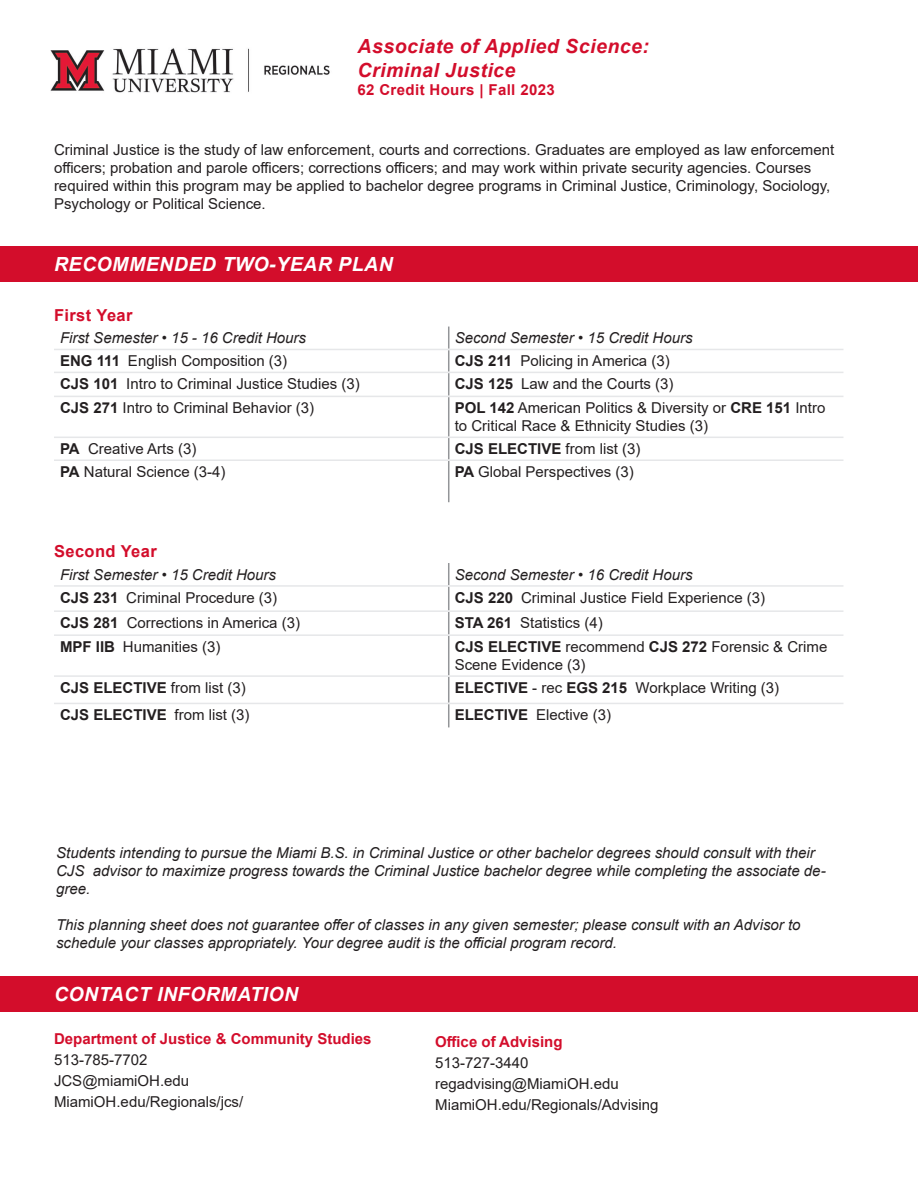
<style>
.page{position:relative;width:918px;height:1188px;background:#fff}
.page>*{position:absolute;margin:0;border:0;box-sizing:border-box;transform-origin:0 0}
.t1{font:italic 700 19.5px/23.4px "Arial";letter-spacing:.025em;color:#d30d2b}
.t2{font:italic 700 19.5px "Arial";letter-spacing:.025em;color:#fff}
.t3{font:700 16.5px "Arial";letter-spacing:.025em;color:#d30d2b}
.t4{font:15px/18px "Arial";color:#231f20}
.t5{font:italic 15px/18px "Arial";color:#231f20}
.t6{font:700 15px "Arial";color:#231f20}
.t7{font:700 15px "Arial";color:#d30d2b}
.t8{font:700 15px "Arial";letter-spacing:.025em;color:#d30d2b}
.s1{font-weight:700}
.s2{font-weight:400}
</style>
<div class="page">
<svg style="left:448px;top:327px;width:1px;height:69px"></svg>
<hr style="left:448px;top:397px;width:1px;height:40px;background:#939598">
<svg style="left:448px;top:438px;width:1px;height:21px"></svg>
<hr style="left:448px;top:461px;width:1px;height:41px;background:#939598">
<hr style="left:54px;top:349px;width:395px;height:1px;background:#e6e7e9">
<hr style="left:449px;top:349px;width:394px;height:1px;background:#e6e7e9">
<hr style="left:54px;top:372px;width:395px;height:1px;background:#e6e7e9">
<hr style="left:449px;top:372px;width:394px;height:1px;background:#e6e7e9">
<hr style="left:54px;top:396px;width:395px;height:1px;background:#e6e7e9">
<hr style="left:449px;top:396px;width:394px;height:1px;background:#e6e7e9">
<hr style="left:54px;top:437px;width:395px;height:1px;background:#e6e7e9">
<hr style="left:449px;top:437px;width:394px;height:1px;background:#e6e7e9">
<hr style="left:54px;top:459px;width:395px;height:2px;background:#e6e7e9">
<hr style="left:449px;top:459px;width:394px;height:2px;background:#e6e7e9">
<svg style="left:448px;top:563px;width:1px;height:71px"></svg>
<hr style="left:448px;top:636px;width:1px;height:39px;background:#939598">
<svg style="left:448px;top:677px;width:1px;height:50px"></svg>
<hr style="left:54px;top:585px;width:395px;height:2px;background:#e6e7e9">
<hr style="left:449px;top:585px;width:394px;height:2px;background:#e6e7e9">
<hr style="left:54px;top:610px;width:395px;height:2px;background:#e6e7e9">
<hr style="left:449px;top:610px;width:394px;height:2px;background:#e6e7e9">
<hr style="left:54px;top:634px;width:395px;height:2px;background:#e6e7e9">
<hr style="left:449px;top:634px;width:394px;height:2px;background:#e6e7e9">
<hr style="left:54px;top:675px;width:395px;height:2px;background:#e6e7e9">
<hr style="left:449px;top:675px;width:394px;height:2px;background:#e6e7e9">
<hr style="left:54px;top:703px;width:395px;height:1px;background:#e6e7e9">
<hr style="left:449px;top:703px;width:394px;height:1px;background:#e6e7e9">
<img style="left:50px;top:48px;width:280px;height:45px">
<div style="left:0;top:246px;width:918px;height:36px;background:#d30d2b"></div>
<div style="left:0;top:977px;width:918px;height:35px;background:#d30d2b"></div>
<h1 class="t1" style="left:357px;top:35px;width:293px">Associate of Applied Science:<br>Criminal Justice</h1>
<h1 class="t8" style="left:357px;top:79px;width:199px">62 Credit Hours | Fall 2023</h1>
<p class="t4" style="left:54px;top:140px;width:782px">Criminal Justice is the study of law enforcement, courts and corrections. Graduates are employed as law enforcement</p>
<p class="t4" style="left:54px;top:158px;width:778px">officers; probation and parole officers; corrections officers; and may work within private security agencies. Courses required within this program may be applied to bachelor degree programs in Criminal Justice, Criminology, Sociology,<br>Psychology or Political Science.</p>
<p class="t2" style="left:54px;top:252px;width:340px">RECOMMENDED TWO-YEAR PLAN</p>
<h2 class="t3" style="left:54px;top:303px;width:80px">First Year</h2>
<p class="t5" style="left:60px;top:329px;width:248px">First Semester • 15 - 16 Credit Hours</p>
<p class="t5" style="left:455px;top:329px;width:239px">Second Semester • 15 Credit Hours</p>
<p class="t4" style="left:60px;top:352px;width:229px"><span class="s1">ENG 111</span> English Composition (3)</p>
<p class="t4" style="left:455px;top:352px;width:217px"><span class="s1">CJS 211</span> Policing in America (3)</p>
<p class="t4" style="left:60px;top:375px;width:301px"><span class="s1">CJS 101</span> Intro to Criminal Justice Studies (3)</p>
<p class="t4" style="left:455px;top:375px;width:220px"><span class="s1">CJS 125</span> Law and the Courts (3)</p>
<p class="t4" style="left:60px;top:399px;width:256px"><span class="s1">CJS 271</span> Intro to Criminal Behavior (3)</p>
<p class="t4" style="left:455px;top:399px;width:372px"><span class="s1">POL 142</span> American Politics &amp; Diversity or <span class="s1">CRE 151</span> Intro to Critical Race &amp; Ethnicity Studies (3)</p>
<p class="t4" style="left:60px;top:440px;width:138px"><span class="s1">PA</span> Creative Arts (3)</p>
<p class="t6" style="left:455px;top:438px;width:187px">CJS ELECTIVE <span class="s2">from list (3)</span></p>
<p class="t4" style="left:60px;top:463px;width:167px"><span class="s1">PA</span> Natural Science (3-4)</p>
<p class="t4" style="left:455px;top:463px;width:181px"><span class="s1">PA</span> Global Perspectives (3)</p>
<h2 class="t3" style="left:54px;top:540px;width:104px">Second Year</h2>
<p class="t5" style="left:60px;top:566px;width:218px">First Semester • 15 Credit Hours</p>
<p class="t5" style="left:455px;top:566px;width:239px">Second Semester • 16 Credit Hours</p>
<p class="t4" style="left:60px;top:589px;width:219px"><span class="s1">CJS 231</span> Criminal Procedure (3)</p>
<p class="t4" style="left:455px;top:589px;width:312px"><span class="s1">CJS 220</span> Criminal Justice Field Experience (3)</p>
<p class="t4" style="left:60px;top:614px;width:242px"><span class="s1">CJS 281</span> Corrections in America (3)</p>
<p class="t4" style="left:455px;top:614px;width:149px"><span class="s1">STA 261</span> Statistics (4)</p>
<p class="t4" style="left:60px;top:638px;width:162px"><span class="s1">MPF IIB</span> Humanities (3)</p>
<p class="t4" style="left:455px;top:638px;width:374px"><span class="s1">CJS ELECTIVE</span> recommend <span class="s1">CJS 272</span> Forensic &amp; Crime<br>Scene Evidence (3)</p>
<p class="t6" style="left:60px;top:677px;width:187px">CJS ELECTIVE <span class="s2">from list (3)</span></p>
<p class="t4" style="left:455px;top:679px;width:326px"><span class="s1">ELECTIVE</span> - rec <span class="s1">EGS 215</span> Workplace Writing (3)</p>
<p class="t6" style="left:60px;top:705px;width:191px">CJS ELECTIVE <span class="s2">from list (3)</span></p>
<p class="t4" style="left:455px;top:706px;width:158px"><span class="s1">ELECTIVE</span> Elective (3)</p>
<p class="t5" style="left:56px;top:844px;width:771px">Students intending to pursue the Miami B.S. in Criminal Justice or other bachelor degrees should consult with their<br>CJS advisor to maximize progress towards the Criminal Justice bachelor degree while completing the associate de&shy;gree.</p>
<p class="t5" style="left:56px;top:916px;width:746px">This planning sheet does not guarantee offer of classes in any given semester; please consult with an Advisor to schedule your classes appropriately. Your degree audit is the official program record.</p>
<p class="t2" style="left:54px;top:981px;width:246px">CONTACT INFORMATION</p>
<h2 class="t7" style="left:54px;top:1028px;width:319px">Department of Justice &amp; Community Studies</h2>
<p class="t4" style="left:54px;top:1050px;width:95px">513-785-7702</p>
<p class="t4" style="left:54px;top:1070px;width:191px;line-height:21px">JCS@miamiOH.edu<br>MiamiOH.edu/Regionals/jcs/</p>
<h2 class="t7" style="left:435px;top:1031px;width:129px">Office of Advising</h2>
<p class="t4" style="left:435px;top:1052px;width:225px;line-height:21px">513-727-3440 regadvising@MiamiOH.edu<br>MiamiOH.edu/Regionals/Advising</p>
</div>
